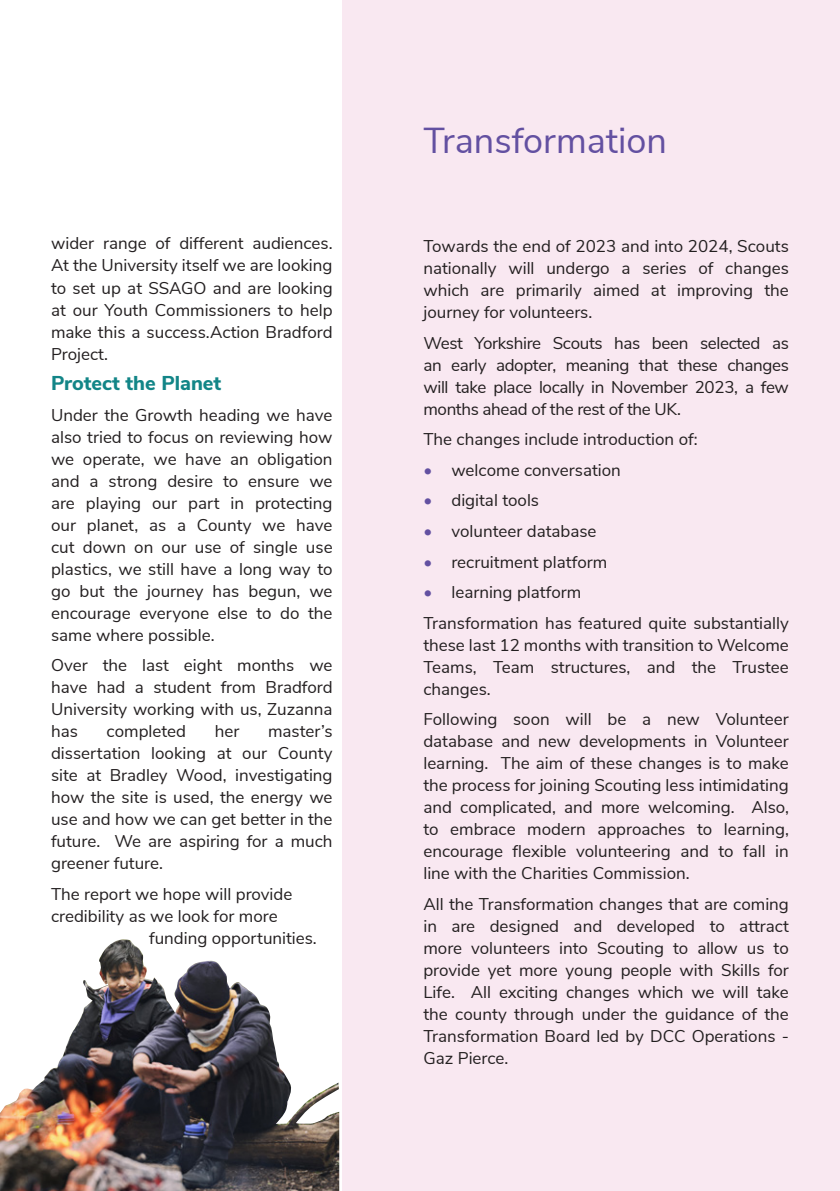
<style>
.page{position:relative;width:840px;height:1191px;background:#fff}
.page>*{position:absolute;margin:0;border:0;box-sizing:border-box;transform-origin:0 0}
.Report_title{font:36px "Nunito Sans";color:#6350a1}
.Subhead001{font:800 20px "Nunito Sans";color:#128587}
.BodyText{font:17px/22px "Nunito Sans";color:#231f20;text-align:justify}
.s1{color:#6350a1}
</style>
<div class="page">
<div style="left:342px;top:0;width:497px;height:1191px;background:#f9e8f1"></div>
<img style="left:0;top:941px;width:339px;height:250px">
<p class="BodyText" style="left:51px;top:231px;width:283px">wider range of different audiences.<br>At the University itself we are looking to set up at SSAGO and are looking at our Youth Commissioners to help make this a success.Action Bradford Project.</p>
<p class="Subhead001" style="left:51px;top:368px;width:171px">Protect the Planet</p>
<p class="BodyText" style="left:51px;top:402px;width:283px">Under the Growth heading we have also tried to focus on reviewing how we operate, we have an obligation and a strong desire to ensure we are playing our part in protecting our planet, as a County we have cut down on our use of single use plastics, we still have a long way to go but the journey has begun, we encourage everyone else to do the same where possible.</p>
<p class="BodyText" style="left:51px;top:653px;width:283px">Over the last eight months we have had a student from Bradford University working with us, Zuzanna has</p>
<p class="BodyText" style="left:51px;top:719px;width:283px;text-indent:217px">master’s dissertation looking at our County site at Bradley Wood, investigating how the site is used, the energy we use and how we can get better in the future. We are aspiring for a much greener future.</p>
<p class="BodyText" style="left:51px;top:881px;width:243px">The report we hope will provide</p>
<p class="BodyText" style="left:51px;top:903px;width:228px">credibility as we look for more</p>
<p class="BodyText" style="left:149px;top:925px;width:169px">funding opportunities.</p>
<p class="BodyText" style="left:106px;top:719px;width:81px">completed</p>
<p class="BodyText" style="left:215px;top:719px;width:26px">her</p>
<p class="Report_title" style="left:423px;top:114px;width:245px">Transformation</p>
<p class="BodyText" style="left:423px;top:234px;width:367px">Towards the end of 2023 and into 2024, Scouts nationally will undergo a series of changes which are primarily aimed at improving the journey for volunteers.</p>
<p class="BodyText" style="left:423px;top:331px;width:367px">West Yorkshire Scouts has been selected as an early adopter, meaning that these changes will take place locally in November 2023, a few months ahead of the rest of the UK.</p>
<p class="BodyText" style="left:423px;top:427px;width:275px">The changes include introduction of:</p>
<p class="BodyText" style="left:423px;top:458px;width:199px"><span class="s1">•</span> welcome conversation</p>
<p class="BodyText" style="left:423px;top:488px;width:117px"><span class="s1">•</span> digital tools</p>
<p class="BodyText" style="left:423px;top:519px;width:175px"><span class="s1">•</span> volunteer database</p>
<p class="BodyText" style="left:423px;top:549px;width:185px"><span class="s1">•</span> recruitment platform</p>
<p class="BodyText" style="left:423px;top:580px;width:159px"><span class="s1">•</span> learning platform</p>
<p class="BodyText" style="left:423px;top:610px;width:367px">Transformation has featured quite substantially these last 12 months with transition to Welcome Teams, Team structures, and the Trustee changes.</p>
<p class="BodyText" style="left:423px;top:707px;width:367px">Following soon will be a new Volunteer database and new developments in Volunteer learning. The aim of these changes is to make the process for joining Scouting less intimidating and complicated, and more welcoming. Also, to embrace modern approaches to learning, encourage flexible volunteering and to fall in line with the Charities Commission.</p>
<p class="BodyText" style="left:423px;top:891px;width:367px">All the Transformation changes that are coming in are designed and developed to attract more volunteers into Scouting to allow us to provide yet more young people with Skills for Life. All exciting changes which we will take the county through under the guidance of the Transformation Board led by DCC Operations - Gaz Pierce.</p>
</div>
